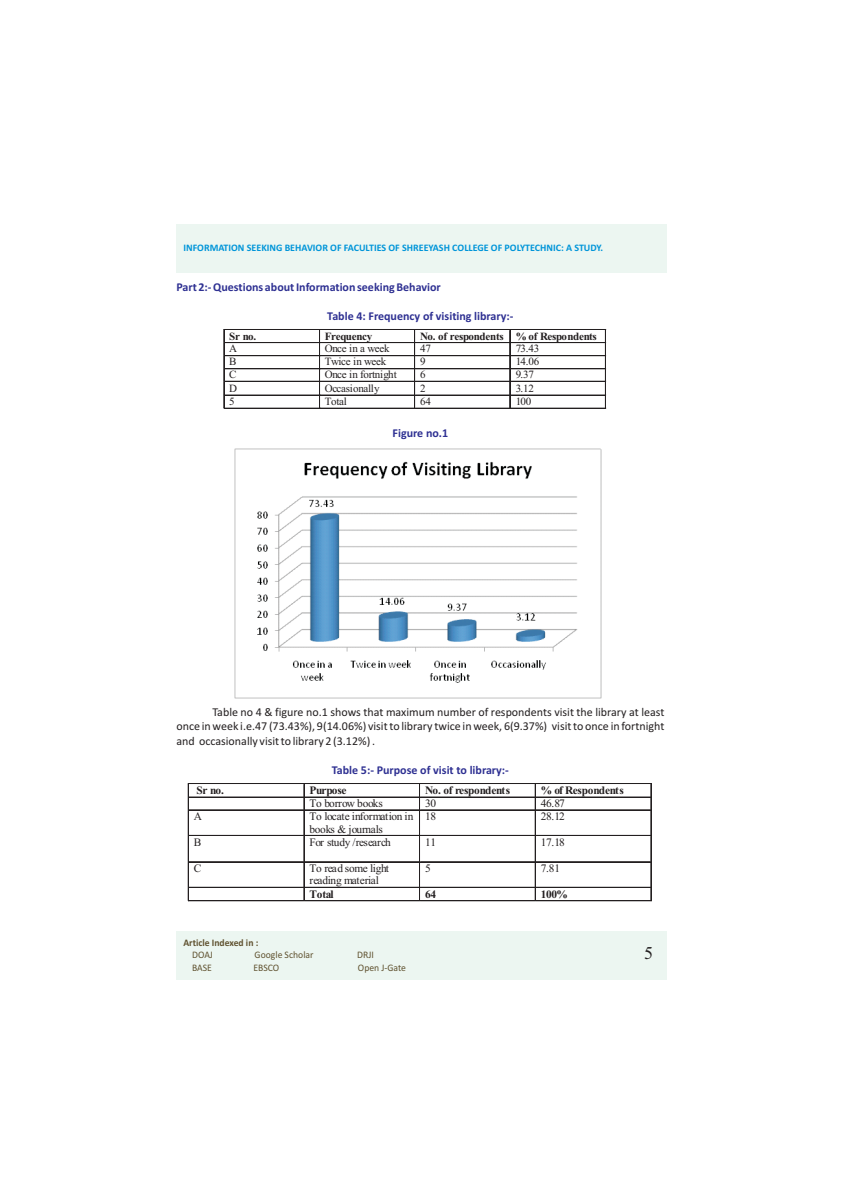
<style>
.page{position:relative;width:842px;height:1191px;background:#fff}
.page>*{position:absolute;margin:0;border:0;box-sizing:border-box;transform-origin:0 0}
.t1{font:18px "Times New Roman";color:#231f20}
.t2{font:12px/14.6px "Calibri";color:#231f20;text-align:justify}
.t3{font:700 12px "Calibri";color:#2e3092}
.t4{font:11.4px/12.1px "Times New Roman";letter-spacing:-.025em;color:#231f20}
.t5{font:700 11.4px "Times New Roman";letter-spacing:-.025em;color:#231f20}
.t6{font:11px "Times New Roman";letter-spacing:-.015em;color:#231f20}
.t7{font:700 11px "Times New Roman";letter-spacing:-.02em;color:#231f20}
.t8{font:700 10px "Calibri";color:#0095d9}
.t9{font:10px "Calibri";color:#605230}
.t10{font:700 10px "Calibri";color:#605230}
</style>
<div class="page">
<div style="left:176px;top:931px;width:491px;height:48px;background:#ecf6f1"></div>
<div style="left:176px;top:224px;width:491px;height:48px;background:#ecf6f1"></div>
<hr style="left:224px;top:329px;width:96px;height:1px;background:#231f20">
<hr style="left:320px;top:329px;width:95px;height:1px;background:#231f20">
<hr style="left:415px;top:329px;width:95px;height:1px;background:#231f20">
<hr style="left:510px;top:329px;width:95px;height:1px;background:#231f20">
<hr style="left:224px;top:342px;width:96px;height:1px;background:#231f20">
<hr style="left:320px;top:342px;width:95px;height:1px;background:#231f20">
<hr style="left:415px;top:342px;width:95px;height:1px;background:#231f20">
<hr style="left:510px;top:342px;width:95px;height:1px;background:#231f20">
<hr style="left:224px;top:355px;width:96px;height:1px;background:#231f20">
<hr style="left:320px;top:355px;width:95px;height:1px;background:#231f20">
<hr style="left:415px;top:355px;width:95px;height:1px;background:#231f20">
<hr style="left:510px;top:355px;width:95px;height:1px;background:#231f20">
<hr style="left:224px;top:369px;width:96px;height:1px;background:#231f20">
<hr style="left:320px;top:369px;width:95px;height:1px;background:#231f20">
<hr style="left:415px;top:369px;width:95px;height:1px;background:#231f20">
<hr style="left:510px;top:369px;width:95px;height:1px;background:#231f20">
<hr style="left:224px;top:381px;width:96px;height:1px;background:#231f20">
<hr style="left:320px;top:381px;width:95px;height:1px;background:#231f20">
<hr style="left:415px;top:381px;width:95px;height:1px;background:#231f20">
<hr style="left:510px;top:381px;width:95px;height:1px;background:#231f20">
<hr style="left:224px;top:395px;width:96px;height:1px;background:#231f20">
<hr style="left:320px;top:395px;width:95px;height:1px;background:#231f20">
<hr style="left:415px;top:395px;width:95px;height:1px;background:#231f20">
<hr style="left:510px;top:395px;width:95px;height:1px;background:#231f20">
<svg style="left:224px;top:330px;width:1px;height:78px"></svg>
<hr style="left:224px;top:408px;width:96px;height:1px;background:#231f20">
<svg style="left:319px;top:330px;width:2px;height:78px"></svg>
<hr style="left:320px;top:408px;width:95px;height:1px;background:#231f20">
<svg style="left:414px;top:330px;width:2px;height:78px"></svg>
<hr style="left:415px;top:408px;width:95px;height:1px;background:#231f20">
<svg style="left:509px;top:330px;width:2px;height:78px"></svg>
<hr style="left:510px;top:408px;width:95px;height:1px;background:#231f20">
<svg style="left:605px;top:329px;width:1px;height:80px"></svg>
<img style="left:235px;top:448px;width:367px;height:250px">
<hr style="left:189px;top:783px;width:115px;height:1px;background:#231f20">
<hr style="left:305px;top:783px;width:114px;height:1px;background:#231f20">
<hr style="left:420px;top:783px;width:115px;height:1px;background:#231f20">
<hr style="left:536px;top:783px;width:115px;height:1px;background:#231f20">
<hr style="left:189px;top:797px;width:115px;height:1px;background:#231f20">
<hr style="left:305px;top:797px;width:114px;height:1px;background:#231f20">
<hr style="left:420px;top:797px;width:115px;height:1px;background:#231f20">
<hr style="left:536px;top:797px;width:115px;height:1px;background:#231f20">
<hr style="left:189px;top:810px;width:115px;height:1px;background:#231f20">
<hr style="left:189px;top:809px;width:115px;height:1px;background:#231f20">
<hr style="left:305px;top:810px;width:114px;height:1px;background:#231f20">
<hr style="left:305px;top:809px;width:114px;height:1px;background:#231f20">
<hr style="left:420px;top:810px;width:115px;height:1px;background:#231f20">
<hr style="left:420px;top:809px;width:115px;height:1px;background:#231f20">
<hr style="left:536px;top:810px;width:115px;height:1px;background:#231f20">
<hr style="left:536px;top:809px;width:115px;height:1px;background:#231f20">
<hr style="left:189px;top:835px;width:115px;height:1px;background:#231f20">
<hr style="left:305px;top:835px;width:114px;height:1px;background:#231f20">
<hr style="left:420px;top:835px;width:115px;height:1px;background:#231f20">
<hr style="left:536px;top:835px;width:115px;height:1px;background:#231f20">
<hr style="left:189px;top:861px;width:115px;height:1px;background:#231f20">
<hr style="left:305px;top:861px;width:114px;height:1px;background:#231f20">
<hr style="left:420px;top:861px;width:115px;height:1px;background:#231f20">
<hr style="left:536px;top:861px;width:115px;height:1px;background:#231f20">
<hr style="left:189px;top:887px;width:115px;height:1px;background:#231f20">
<hr style="left:305px;top:887px;width:114px;height:1px;background:#231f20">
<hr style="left:420px;top:887px;width:115px;height:1px;background:#231f20">
<hr style="left:536px;top:887px;width:115px;height:1px;background:#231f20">
<svg style="left:188px;top:783px;width:1px;height:118px"></svg>
<hr style="left:189px;top:900px;width:115px;height:1px;background:#231f20">
<svg style="left:304px;top:783px;width:1px;height:118px"></svg>
<hr style="left:305px;top:900px;width:114px;height:1px;background:#231f20">
<svg style="left:419px;top:783px;width:1px;height:118px"></svg>
<hr style="left:420px;top:900px;width:115px;height:1px;background:#231f20">
<svg style="left:535px;top:783px;width:1px;height:118px"></svg>
<hr style="left:536px;top:900px;width:115px;height:1px;background:#231f20">
<svg style="left:651px;top:783px;width:1px;height:118px"></svg>
<p class="t8" style="left:183px;top:244px;width:421px">INFORMATION SEEKING BEHAVIOR OF FACULTIES OF SHREEYASH COLLEGE OF POLYTECHNIC: A STUDY.</p>
<p class="t3" style="left:176px;top:282px;width:266px">Part 2:- Questions about Information seeking Behavior</p>
<p class="t3" style="left:327px;top:311px;width:188px">Table 4: Frequency of visiting library:-</p>
<p class="t7" style="left:229px;top:332px;width:29px">Sr no.</p>
<p class="t7" style="left:325px;top:332px;width:49px">Frequency</p>
<p class="t7" style="left:420px;top:332px;width:178px">No. of respondents % of Respondents</p>
<p class="t6" style="left:229px;top:345px;width:9px">A</p>
<p class="t6" style="left:325px;top:345px;width:66px">Once in a week</p>
<p class="t6" style="left:420px;top:345px;width:12px">47</p>
<p class="t6" style="left:516px;top:345px;width:25px">73.43</p>
<p class="t6" style="left:229px;top:358px;width:9px">B</p>
<p class="t6" style="left:325px;top:358px;width:63px">Twice in week</p>
<p class="t6" style="left:420px;top:358px;width:7px">9</p>
<p class="t6" style="left:516px;top:358px;width:25px">14.06</p>
<p class="t6" style="left:229px;top:371px;width:9px">C</p>
<p class="t6" style="left:325px;top:371px;width:73px">Once in fortnight</p>
<p class="t6" style="left:420px;top:371px;width:7px">6</p>
<p class="t6" style="left:516px;top:371px;width:20px">9.37</p>
<p class="t6" style="left:229px;top:384px;width:9px">D</p>
<p class="t6" style="left:325px;top:384px;width:56px">Occasionally</p>
<p class="t6" style="left:420px;top:384px;width:7px">2</p>
<p class="t6" style="left:516px;top:384px;width:20px">3.12</p>
<p class="t6" style="left:229px;top:397px;width:7px">5</p>
<p class="t6" style="left:325px;top:397px;width:23px">Total</p>
<p class="t6" style="left:420px;top:397px;width:12px">64</p>
<p class="t6" style="left:516px;top:397px;width:17px">100</p>
<p class="t3" style="left:393px;top:428px;width:57px">Figure no.1</p>
<p class="t2" style="left:176px;top:705px;width:490px;text-indent:36px">Table no 4 &amp; figure no.1 shows that maximum number of respondents visit the library at least once in week i.e.47 (73.43%), 9(14.06%) visit to library twice in week, 6(9.37%) visit to once in fortnight and occasionally visit to library 2 (3.12%) .</p>
<p class="t3" style="left:332px;top:765px;width:179px">Table 5:- Purpose of visit to library:-</p>
<p class="t5" style="left:196px;top:786px;width:29px">Sr no.</p>
<p class="t5" style="left:309px;top:786px;width:39px">Purpose</p>
<p class="t5" style="left:425px;top:786px;width:87px">No. of respondents</p>
<p class="t5" style="left:541px;top:786px;width:85px">% of Respondents</p>
<p class="t4" style="left:309px;top:798px;width:75px">To borrow books</p>
<p class="t4" style="left:425px;top:798px;width:13px">30</p>
<p class="t4" style="left:541px;top:798px;width:26px">46.87</p>
<p class="t4" style="left:194px;top:811px;width:10px">A</p>
<p class="t4" style="left:309px;top:811px;width:106px">To locate information in books &amp; journals</p>
<p class="t4" style="left:425px;top:811px;width:13px">18</p>
<p class="t4" style="left:541px;top:811px;width:26px">28.12</p>
<p class="t4" style="left:194px;top:837px;width:9px">B</p>
<p class="t4" style="left:309px;top:837px;width:83px">For study /research</p>
<p class="t4" style="left:425px;top:837px;width:13px">11</p>
<p class="t4" style="left:541px;top:837px;width:26px">17.18</p>
<p class="t4" style="left:194px;top:863px;width:9px">C</p>
<p class="t4" style="left:309px;top:862px;width:81px;line-height:12.8px">To read some light reading material</p>
<p class="t4" style="left:425px;top:863px;width:7px">5</p>
<p class="t4" style="left:541px;top:863px;width:21px">7.81</p>
<p class="t5" style="left:309px;top:890px;width:26px">Total</p>
<p class="t5" style="left:425px;top:890px;width:13px">64</p>
<p class="t5" style="left:541px;top:890px;width:29px">100%</p>
<p class="t10" style="left:183px;top:938px;width:76px">Article Indexed in :</p>
<p class="t9" style="left:192px;top:951px;width:22px">DOAJ</p>
<p class="t9" style="left:255px;top:951px;width:60px">Google Scholar</p>
<p class="t9" style="left:357px;top:951px;width:18px">DRJI</p>
<p class="t9" style="left:192px;top:963px;width:21px">BASE</p>
<p class="t9" style="left:253px;top:963px;width:27px">EBSCO</p>
<p class="t9" style="left:358px;top:963px;width:50px">Open J-Gate</p>
<h1 class="t1" style="left:644px;top:946px;width:10px">5</h1>
</div>
